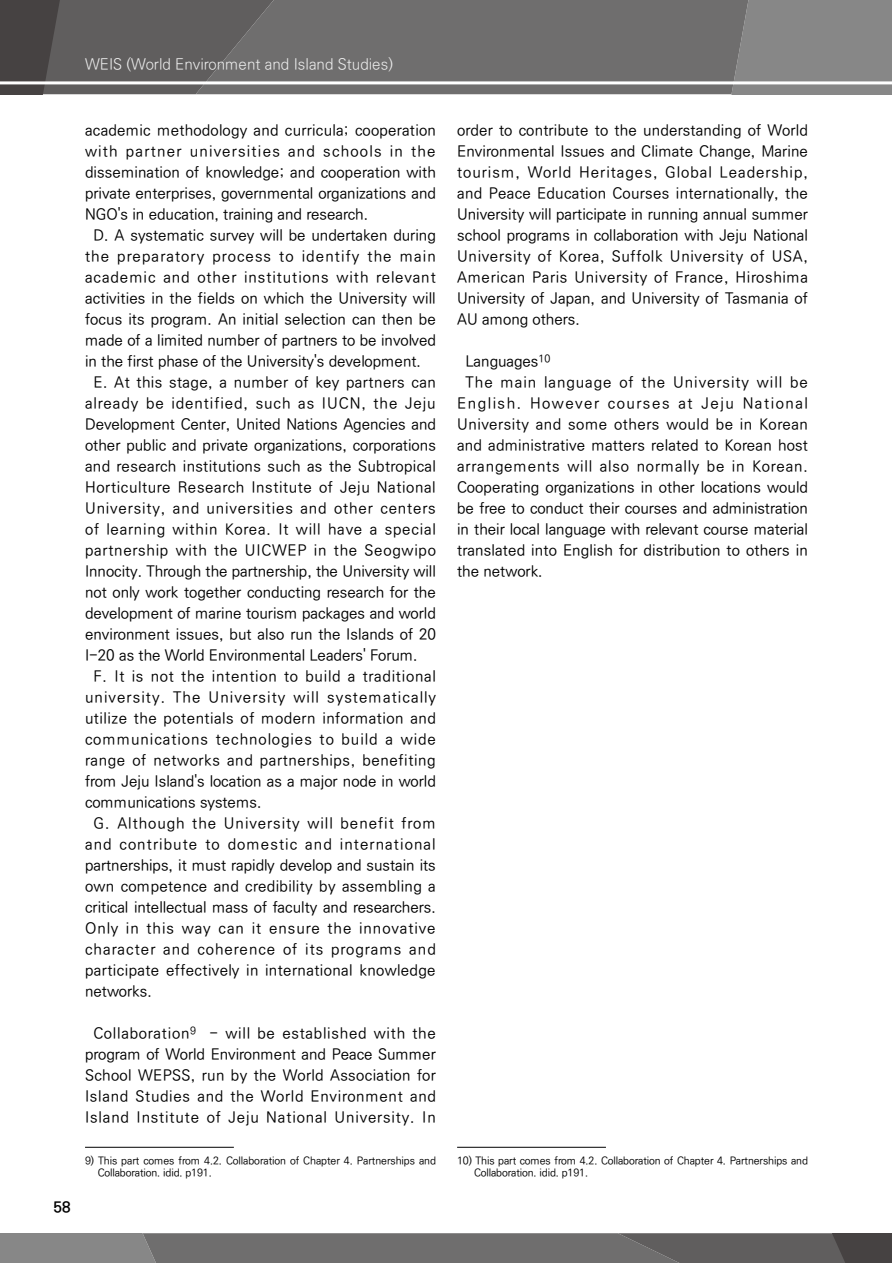
<style>
.page{position:relative;width:893px;height:1263px;background:#fff}
.page>*{position:absolute;margin:0;border:0;box-sizing:border-box;transform-origin:0 0}
.t1{font:500 15px/21px "Ko Pub Dotum";letter-spacing:.015em;color:#000;text-align:justify}
.t2{font:500 15px "Ko Pub Dotum";letter-spacing:.065em;color:#000}
.t3{font:500 15px/21px "Ko Pub Dotum";letter-spacing:.045em;color:#000;text-align:center}
.t4{font:500 15px "Ko Pub Dotum";letter-spacing:.055em;color:#000}
.t5{font:500 15px "Ko Pub Dotum";letter-spacing:.04em;color:#000}
.t6{font:500 15px "Ko Pub Dotum";letter-spacing:.07em;color:#000}
.t7{font:500 15px "Ko Pub Dotum";letter-spacing:.035em;color:#000}
.t8{font:500 15px "Ko Pub Dotum";letter-spacing:.05em;color:#000}
.t9{font:500 15px "Ko Pub Dotum";letter-spacing:-.005em;color:#000}
.t10{font:300 15px "Ko Pub Dotum";color:#efefef}
.t11{font:500 15px "Ko Pub Dotum";letter-spacing:.08em;color:#000}
.t12{font:500 15px "Ko Pub Dotum";letter-spacing:.075em;color:#000}
.t13{font:500 15px "Ko Pub Dotum";letter-spacing:.06em;color:#000}
.t14{font:500 15px "Ko Pub Dotum";letter-spacing:.1em;color:#000}
.t15{font:700 15px "Ko Pub Dotum";color:#000}
.t16{font:500 10.5px/12px "Ko Pub Dotum";letter-spacing:-.01em;color:#000}
</style>
<div class="page">
<div style="left:748px;top:0;width:144px;height:94px;background:#878787"></div>
<div style="left:274px;top:0;width:474px;height:94px;background:#6f6e6e"></div>
<svg style="left:0;top:0;width:274px;height:94px;background:#5d5b5b"></svg>
<hr style="left:0;top:81px;width:893px;height:3px;background:#fff">
<svg style="left:0;top:1233px;width:892px;height:30px;background:#6e6d6d"></svg>
<hr style="left:85px;top:1147px;width:149px;height:1px;background:#000">
<hr style="left:457px;top:1147px;width:149px;height:1px;background:#000">
<p class="t10" style="left:85px;top:57px;width:309px">WEIS (World Environment and Island Studies)</p>
<p class="t15" style="left:54px;top:1199px;width:18px">58</p>
<p class="t1" style="left:85px;top:121px;width:352px">academic methodology and curricula; cooperation</p>
<p class="t11" style="left:85px;top:144px;width:352px">with partner universities and schools in the</p>
<p class="t1" style="left:85px;top:163px;width:352px">dissemination of knowledge; and cooperation with</p>
<p class="t1" style="left:85px;top:184px;width:352px">private enterprises, governmental organizations and</p>
<p class="t1" style="left:85px;top:205px;width:285px">NGO's in education, training and research.</p>
<p class="t1" style="left:94px;top:226px;width:344px">D. A systematic survey will be undertaken during</p>
<p class="t12" style="left:85px;top:249px;width:352px">the preparatory process to identify the main</p>
<p class="t2" style="left:85px;top:270px;width:352px">academic and other institutions with relevant</p>
<p class="t1" style="left:85px;top:289px;width:352px">activities in the fields on which the University will</p>
<p class="t1" style="left:85px;top:310px;width:352px">focus its program. An initial selection can then be</p>
<p class="t1" style="left:85px;top:331px;width:352px">made of a limited number of partners to be involved</p>
<p class="t1" style="left:85px;top:352px;width:337px">in the first phase of the University's development.</p>
<p class="t1" style="left:94px;top:373px;width:344px">E. At this stage, a number of key partners can</p>
<p class="t13" style="left:85px;top:396px;width:352px">already be identified, such as IUCN, the Jeju</p>
<p class="t1" style="left:85px;top:415px;width:352px">Development Center, United Nations Agencies and</p>
<p class="t1" style="left:85px;top:436px;width:352px">other public and private organizations, corporations</p>
<p class="t1" style="left:85px;top:457px;width:352px">and research institutions such as the Subtropical</p>
<p class="t5" style="left:85px;top:480px;width:352px">Horticulture Research Institute of Jeju National</p>
<p class="t4" style="left:85px;top:501px;width:352px">University, and universities and other centers</p>
<p class="t4" style="left:85px;top:522px;width:352px">of learning within Korea. It will have a special</p>
<p class="t8" style="left:85px;top:543px;width:352px">partnership with the UICWEP in the Seogwipo</p>
<p class="t9" style="left:85px;top:564px;width:352px">Innocity. Through the partnership, the University will</p>
<p class="t1" style="left:85px;top:583px;width:352px">not only work together conducting research for the</p>
<p class="t1" style="left:85px;top:604px;width:352px">development of marine tourism packages and world</p>
<p class="t1" style="left:85px;top:625px;width:352px">environment issues, but also run the Islands of 20</p>
<p class="t1" style="left:85px;top:646px;width:334px">I-20 as the World Environmental Leaders' Forum.</p>
<p class="t8" style="left:94px;top:669px;width:344px">F. It is not the intention to build a traditional</p>
<p class="t6" style="left:85px;top:690px;width:352px">university. The University will systematically</p>
<p class="t7" style="left:85px;top:711px;width:352px">utilize the potentials of modern information and</p>
<p class="t2" style="left:85px;top:732px;width:352px">communications technologies to build a wide</p>
<p class="t5" style="left:85px;top:753px;width:352px">range of networks and partnerships, benefiting</p>
<p class="t1" style="left:85px;top:772px;width:352px">from Jeju Island's location as a major node in world</p>
<p class="t1" style="left:85px;top:793px;width:178px">communications systems.</p>
<p class="t2" style="left:94px;top:816px;width:344px">G. Although the University will benefit from</p>
<p class="t6" style="left:85px;top:837px;width:352px">and contribute to domestic and international</p>
<p class="t1" style="left:85px;top:856px;width:352px">partnerships, it must rapidly develop and sustain its</p>
<p class="t1" style="left:85px;top:877px;width:352px">own competence and credibility by assembling a</p>
<p class="t1" style="left:85px;top:898px;width:352px">critical intellectual mass of faculty and researchers.</p>
<p class="t2" style="left:85px;top:921px;width:352px">Only in this way can it ensure the innovative</p>
<p class="t2" style="left:85px;top:942px;width:352px">character and coherence of its programs and</p>
<p class="t1" style="left:85px;top:961px;width:352px">participate effectively in international knowledge</p>
<p class="t1" style="left:85px;top:982px;width:68px">networks.</p>
<p class="t3" style="left:85px;top:1024px;width:352px">Collaboration<sup>9</sup> - will be established with the program of World Environment and Peace Summer School WEPSS, run by the World Association for Island Studies and the World Environment and Island Institute of Jeju National University. In</p>
<p class="t1" style="left:457px;top:121px;width:352px">order to contribute to the understanding of World Environmental Issues and Climate Change, Marine tourism, World Heritages, Global Leadership, and Peace Education Courses internationally, the University will participate in running annual summer school programs in collaboration with Jeju National University of Korea, Suffolk University of USA, American Paris University of France, Hiroshima University of Japan, and University of Tasmania of AU among others.</p>
<p class="t1" style="left:466px;top:352px;width:86px">Languages<sup>10</sup></p>
<p class="t2" style="left:466px;top:375px;width:344px">The main language of the University will be</p>
<p class="t14" style="left:457px;top:396px;width:352px">English. However courses at Jeju National</p>
<p class="t7" style="left:457px;top:417px;width:352px">University and some others would be in Korean</p>
<p class="t1" style="left:457px;top:436px;width:352px">and administrative matters related to Korean host</p>
<p class="t4" style="left:457px;top:459px;width:352px">arrangements will also normally be in Korean.</p>
<p class="t1" style="left:457px;top:478px;width:352px">Cooperating organizations in other locations would</p>
<p class="t1" style="left:457px;top:499px;width:352px">be free to conduct their courses and administration</p>
<p class="t1" style="left:457px;top:520px;width:352px">in their local language with relevant course material</p>
<p class="t1" style="left:457px;top:541px;width:352px">translated into English for distribution to others in</p>
<p class="t1" style="left:457px;top:562px;width:87px">the network.</p>
<p class="t16" style="left:98px;top:1155px;width:340px;text-indent:-13px">9) This part comes from 4.2. Collaboration of Chapter 4. Partnerships and<br>Collaboration. idid. p191.</p>
<p class="t16" style="left:474px;top:1155px;width:335px;text-indent:-17px">10) This part comes from 4.2. Collaboration of Chapter 4. Partnerships and<br>Collaboration. idid. p191.</p>
</div>
